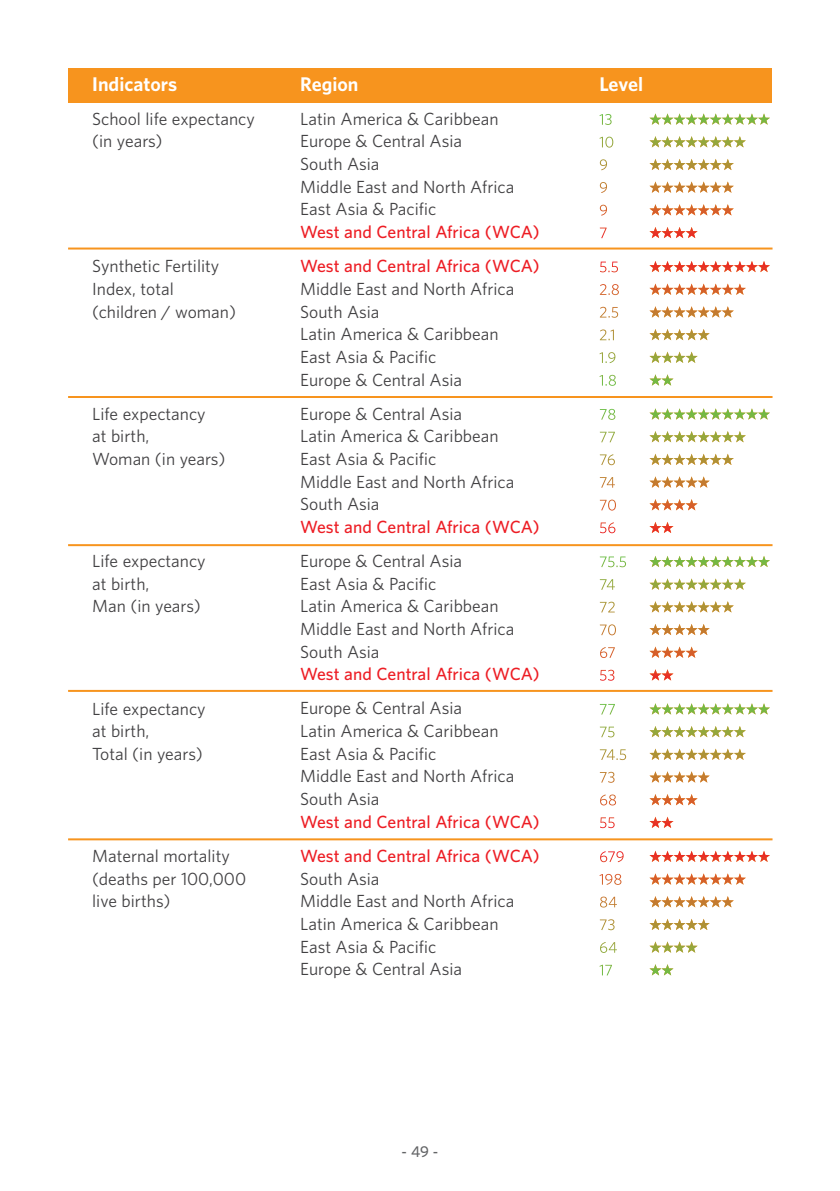
<style>
.page{position:relative;width:840px;height:1191px;background:#fff}
.page>*{position:absolute;margin:0;border:0;box-sizing:border-box;transform-origin:0 0}
.t1{font:700 18px "UNFPA";color:#fff}
.t2{font:16px/22.6px "UNFPA Text";color:#414042}
.t3{font:600 16px/34px "UNFPA";color:#ed1d24}
.t4{font:600 14px "UNFPA";color:#636466}
</style>
<div class="page">
<div style="left:68px;top:68px;width:703px;height:34px;background:#f7941e"></div>
<hr style="left:68px;top:247px;width:704px;height:2px;background:#f7941e">
<hr style="left:68px;top:396px;width:704px;height:2px;background:#f7941e">
<hr style="left:68px;top:544px;width:704px;height:2px;background:#f7941e">
<hr style="left:68px;top:690px;width:704px;height:2px;background:#f7941e">
<hr style="left:68px;top:838px;width:704px;height:2px;background:#f7941e">
<svg style="left:649px;top:113px;width:120px;height:125px"></svg>
<svg style="left:649px;top:261px;width:120px;height:125px"></svg>
<svg style="left:649px;top:408px;width:120px;height:125px"></svg>
<svg style="left:649px;top:556px;width:120px;height:124px"></svg>
<svg style="left:649px;top:703px;width:120px;height:125px"></svg>
<svg style="left:649px;top:850px;width:120px;height:125px"></svg>
<svg style="left:599px;top:851px;width:24px;height:102px"></svg>
<svg style="left:599px;top:704px;width:26px;height:124px"></svg>
<svg style="left:599px;top:556px;width:26px;height:124px"></svg>
<svg style="left:599px;top:409px;width:16px;height:124px"></svg>
<svg style="left:599px;top:262px;width:19px;height:124px"></svg>
<svg style="left:599px;top:114px;width:14px;height:124px"></svg>
<p class="t1" style="left:92px;top:72px;width:86px">Indicators</p>
<p class="t1" style="left:300px;top:72px;width:60px">Region</p>
<p class="t1" style="left:599px;top:72px;width:45px">Level</p>
<p class="t2" style="left:92px;top:107px;width:164px">School life expectancy (in years)</p>
<p class="t2" style="left:92px;top:254px;width:145px">Synthetic Fertility<br>Index, total (children / woman)</p>
<p class="t2" style="left:92px;top:402px;width:134px">Life expectancy<br>at birth,<br>Woman (in years)</p>
<p class="t2" style="left:92px;top:549px;width:115px">Life expectancy at birth,<br>Man (in years)</p>
<p class="t2" style="left:92px;top:696px;width:115px">Life expectancy at birth,<br>Total (in years)</p>
<p class="t2" style="left:92px;top:844px;width:155px">Maternal mortality (deaths per 100,000 live births)</p>
<p class="t2" style="left:300px;top:107px;width:215px">Latin America &amp; Caribbean<br>Europe &amp; Central Asia<br>South Asia<br>Middle East and North Africa<br>East Asia &amp; Pacific</p>
<p class="t3" style="left:300px;top:214px;width:241px">West and Central Africa (WCA)<br>West and Central Africa (WCA)</p>
<p class="t2" style="left:300px;top:277px;width:215px">Middle East and North Africa<br>South Asia<br>Latin America &amp; Caribbean<br>East Asia &amp; Pacific<br>Europe &amp; Central Asia</p>
<p class="t2" style="left:300px;top:402px;width:215px">Europe &amp; Central Asia<br>Latin America &amp; Caribbean<br>East Asia &amp; Pacific<br>Middle East and North Africa<br>South Asia</p>
<p class="t3" style="left:300px;top:509px;width:241px">West and Central Africa (WCA)</p>
<p class="t2" style="left:300px;top:549px;width:215px">Europe &amp; Central Asia<br>East Asia &amp; Pacific<br>Latin America &amp; Caribbean<br>Middle East and North Africa<br>South Asia</p>
<p class="t3" style="left:300px;top:656px;width:241px">West and Central Africa (WCA)</p>
<p class="t2" style="left:300px;top:696px;width:215px">Europe &amp; Central Asia<br>Latin America &amp; Caribbean<br>East Asia &amp; Pacific<br>Middle East and North Africa<br>South Asia</p>
<p class="t3" style="left:300px;top:804px;width:241px">West and Central Africa (WCA)<br>West and Central Africa (WCA)</p>
<p class="t2" style="left:300px;top:866px;width:215px">South Asia<br>Middle East and North Africa<br>Latin America &amp; Caribbean<br>East Asia &amp; Pacific<br>Europe &amp; Central Asia</p>
<p class="t4" style="left:401px;top:1142px;width:38px">- 49 -</p>
</div>
